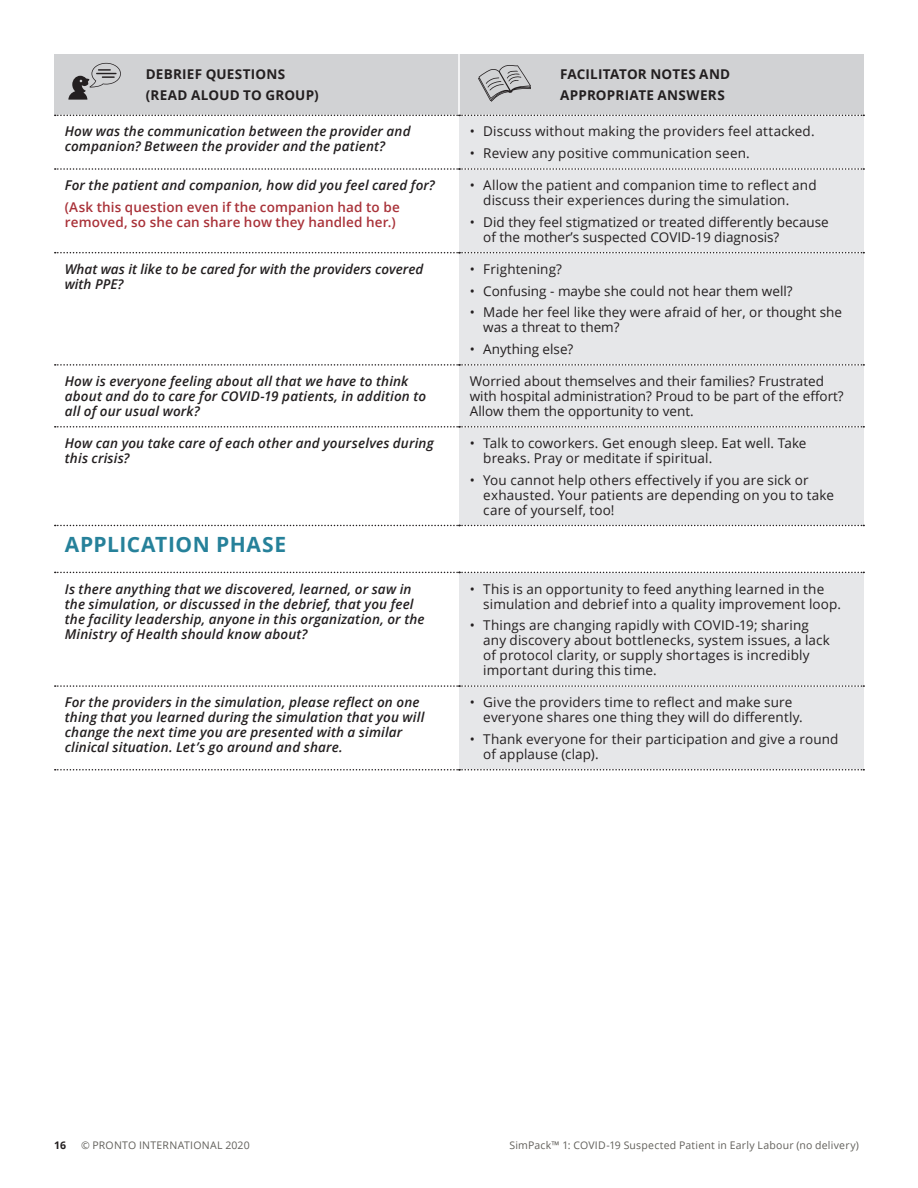
<style>
.page{position:relative;width:918px;height:1188px;background:#fff}
.page>*{position:absolute;margin:0;border:0;box-sizing:border-box;transform-origin:0 0}
.H2-blue{font:700 21px "Open Sans";letter-spacing:.025em;color:#26819a}
.t1{font:13.5px/15px "Open Sans";letter-spacing:.01em;color:#231f20}
.red_copy{font:italic 600 13.5px/15px "Open Sans";letter-spacing:.01em;color:#231f20}
.red_copy-2{font:600 13.5px/15px "Open Sans";letter-spacing:.01em;color:#a93239}
.table_body{font:700 13.5px/21px "Open Sans";letter-spacing:.015em;color:#231f20}
.bullet{font:italic 600 13.5px/15px "Open Sans";color:#231f20}
.t2{font:10.5px "Open Sans";letter-spacing:.02em;color:#62605b}
.t3{font:700 10.5px "Open Sans";color:#231f20}
</style>
<div class="page">
<div style="left:54px;top:54px;width:810px;height:61px;background:#d1d2d4"></div>
<svg style="left:459px;top:116px;width:405px;height:653px;background:#e7e8ea"></svg>
<svg style="left:55px;top:115px;width:809px;height:1px"></svg>
<svg style="left:55px;top:252px;width:809px;height:1px"></svg>
<svg style="left:55px;top:572px;width:809px;height:1px"></svg>
<svg style="left:55px;top:685px;width:809px;height:2px"></svg>
<svg style="left:55px;top:364px;width:809px;height:2px"></svg>
<svg style="left:55px;top:769px;width:809px;height:2px"></svg>
<svg style="left:55px;top:426px;width:809px;height:2px"></svg>
<svg style="left:55px;top:525px;width:809px;height:1px"></svg>
<svg style="left:55px;top:168px;width:809px;height:2px"></svg>
<hr style="left:458px;top:54px;width:2px;height:61px;background:#fff">
<svg style="left:68px;top:63px;width:53px;height:37px;background:#a9a9aa"></svg>
<svg style="left:478px;top:65px;width:53px;height:37px;background:#b6b7b9"></svg>
<p class="table_body" style="left:146px;top:64px;width:174px">DEBRIEF QUESTIONS (READ ALOUD TO GROUP)</p>
<p class="table_body" style="left:560px;top:64px;width:171px">FACILITATOR NOTES AND<br>APPROPRIATE ANSWERS</p>
<p class="red_copy" style="left:65px;top:124px;width:347px">How was the communication between the provider and companion? Between the provider and the patient?</p>
<p class="t1" style="left:470px;top:124px;width:346px">• Discuss without making the providers feel attacked.</p>
<p class="t1" style="left:470px;top:145px;width:282px">• Review any positive communication seen.</p>
<p class="red_copy" style="left:65px;top:177px;width:372px">For the patient and companion, how did you feel cared for?</p>
<p class="red_copy-2" style="left:65px;top:199px;width:337px">(Ask this question even if the companion had to be removed, so she can share how they handled her.)</p>
<p class="t1" style="left:483px;top:177px;width:335px;text-indent:-14px">• Allow the patient and companion time to reflect and discuss their experiences during the simulation.</p>
<p class="t1" style="left:483px;top:214px;width:347px;text-indent:-14px">• Did they feel stigmatized or treated differently because of the mother’s suspected COVID-19 diagnosis?</p>
<p class="bullet" style="left:65px;top:261px;width:360px">What was it like to be cared for with the providers covered with PPE?</p>
<p class="t1" style="left:470px;top:261px;width:93px">• Frightening?</p>
<p class="t1" style="left:470px;top:283px;width:324px">• Confusing - maybe she could not hear them well?</p>
<p class="t1" style="left:483px;top:305px;width:360px;text-indent:-14px">• Made her feel like they were afraid of her, or thought she was a threat to them?</p>
<p class="t1" style="left:470px;top:341px;width:105px">• Anything else?</p>
<p class="red_copy" style="left:65px;top:373px;width:363px">How is everyone feeling about all that we have to think about and do to care for COVID-19 patients, in addition to all of our usual work?</p>
<p class="t1" style="left:470px;top:373px;width:375px">Worried about themselves and their families? Frustrated with hospital administration? Proud to be part of the effort?<br>Allow them the opportunity to vent.</p>
<p class="red_copy" style="left:65px;top:435px;width:370px">How can you take care of each other and yourselves during this crisis?</p>
<p class="t1" style="left:483px;top:435px;width:325px;text-indent:-14px">• Talk to coworkers. Get enough sleep. Eat well. Take breaks. Pray or meditate if spiritual.</p>
<p class="t1" style="left:483px;top:472px;width:352px;text-indent:-14px">• You cannot help others effectively if you are sick or exhausted. Your patients are depending on you to take care of yourself, too!</p>
<p class="H2-blue" style="left:65px;top:530px;width:223px">APPLICATION PHASE</p>
<p class="red_copy" style="left:65px;top:581px;width:361px">Is there anything that we discovered, learned, or saw in the simulation, or discussed in the debrief, that you feel the facility leadership, anyone in this organization, or the Ministry of Health should know about?</p>
<p class="t1" style="left:483px;top:581px;width:359px;text-indent:-14px">• This is an opportunity to feed anything learned in the simulation and debrief into a quality improvement loop.</p>
<p class="t1" style="left:483px;top:618px;width:348px;text-indent:-14px">• Things are changing rapidly with COVID-19; sharing any discovery about bottlenecks, system issues, a lack of protocol clarity, or supply shortages is incredibly important during this time.</p>
<p class="red_copy" style="left:65px;top:695px;width:361px">For the providers in the simulation, please reflect on one thing that you learned during the simulation that you will change the next time you are presented with a similar clinical situation. Let’s go around and share.</p>
<p class="t1" style="left:483px;top:694px;width:321px;text-indent:-14px">• Give the providers time to reflect and make sure everyone shares one thing they will do differently.</p>
<p class="t1" style="left:483px;top:731px;width:357px;text-indent:-14px">• Thank everyone for their participation and give a round of applause (clap).</p>
<p class="t3" style="left:54px;top:1138px;width:14px">16</p>
<p class="t2" style="left:81px;top:1138px;width:170px">© PRONTO INTERNATIONAL 2020</p>
<p class="t2" style="left:509px;top:1138px;width:351px">SimPack™ 1: COVID-19 Suspected Patient in Early Labour (no delivery)</p>
</div>
